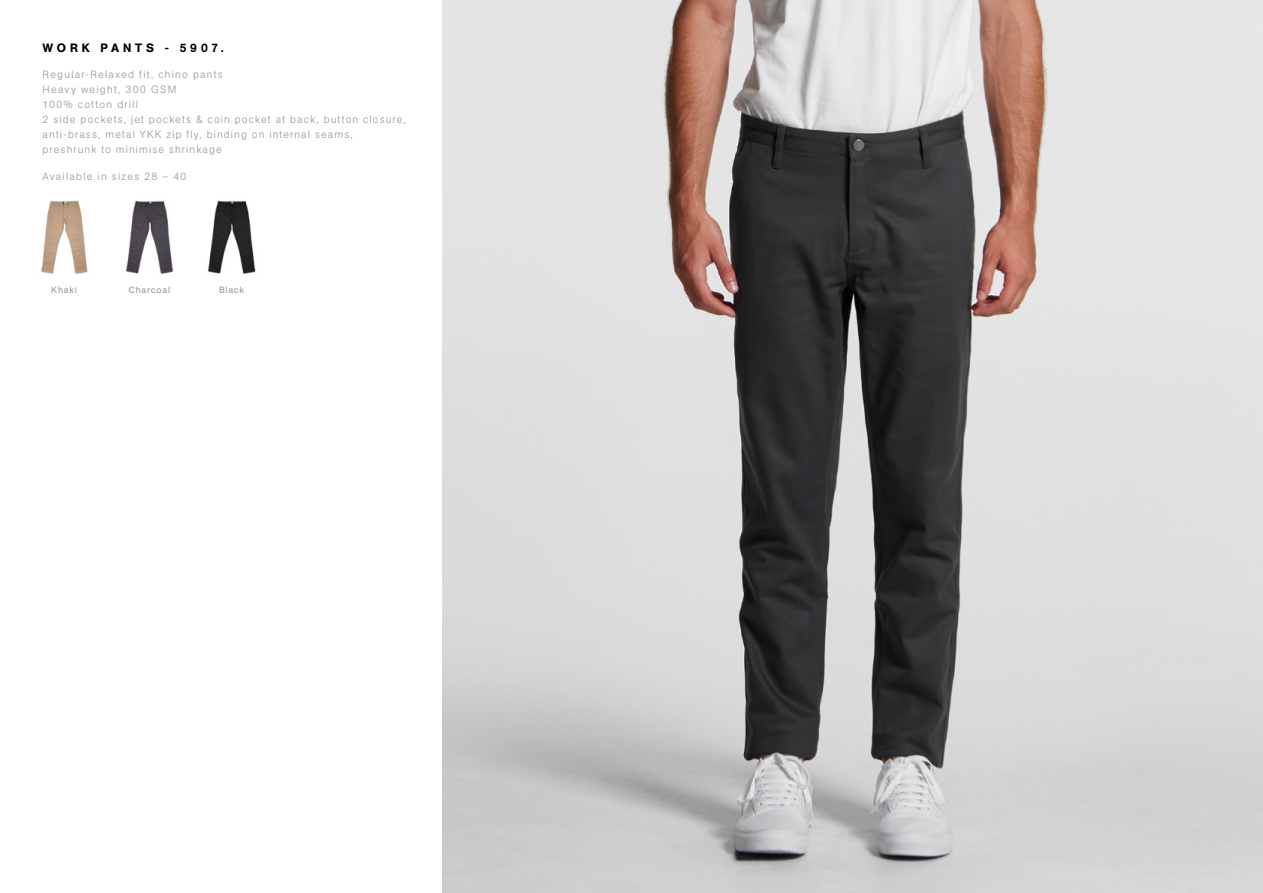
<style>
.page{position:relative;width:1263px;height:893px;background:#fff}
.page>*{position:absolute;margin:0;border:0;box-sizing:border-box;transform-origin:0 0}
.t1{font:500 12px "AG Book Pro";letter-spacing:.32em;color:#000}
.t2{font:300 10.5px/15px "AG Book Pro";letter-spacing:.11em;color:#939598}
.t3{font:9px "AG Book Pro";letter-spacing:.08em;color:#939598}
</style>
<div class="page">
<img style="left:442px;top:0;width:821px;height:893px">
<img style="left:125px;top:200px;width:49px;height:74px">
<img style="left:41px;top:200px;width:47px;height:74px">
<img style="left:207px;top:200px;width:49px;height:74px">
<p class="t1" style="left:43px;top:40px;width:183px">WORK PANTS - 5907.</p>
<p class="t2" style="left:43px;top:67px;width:365px">Regular-Relaxed fit, chino pants<br>Heavy weight, 300 GSM<br>100% cotton drill<br>2 side pockets, jet pockets &amp; coin pocket at back, button closure, anti-brass, metal YKK zip fly, binding on internal seams, preshrunk to minimise shrinkage</p>
<p class="t2" style="left:43px;top:168px;width:145px">Available in sizes 28 – 40</p>
<p class="t3" style="left:51px;top:284px;width:27px">Khaki</p>
<p class="t3" style="left:129px;top:284px;width:43px">Charcoal</p>
<p class="t3" style="left:219px;top:284px;width:27px">Black</p>
</div>
